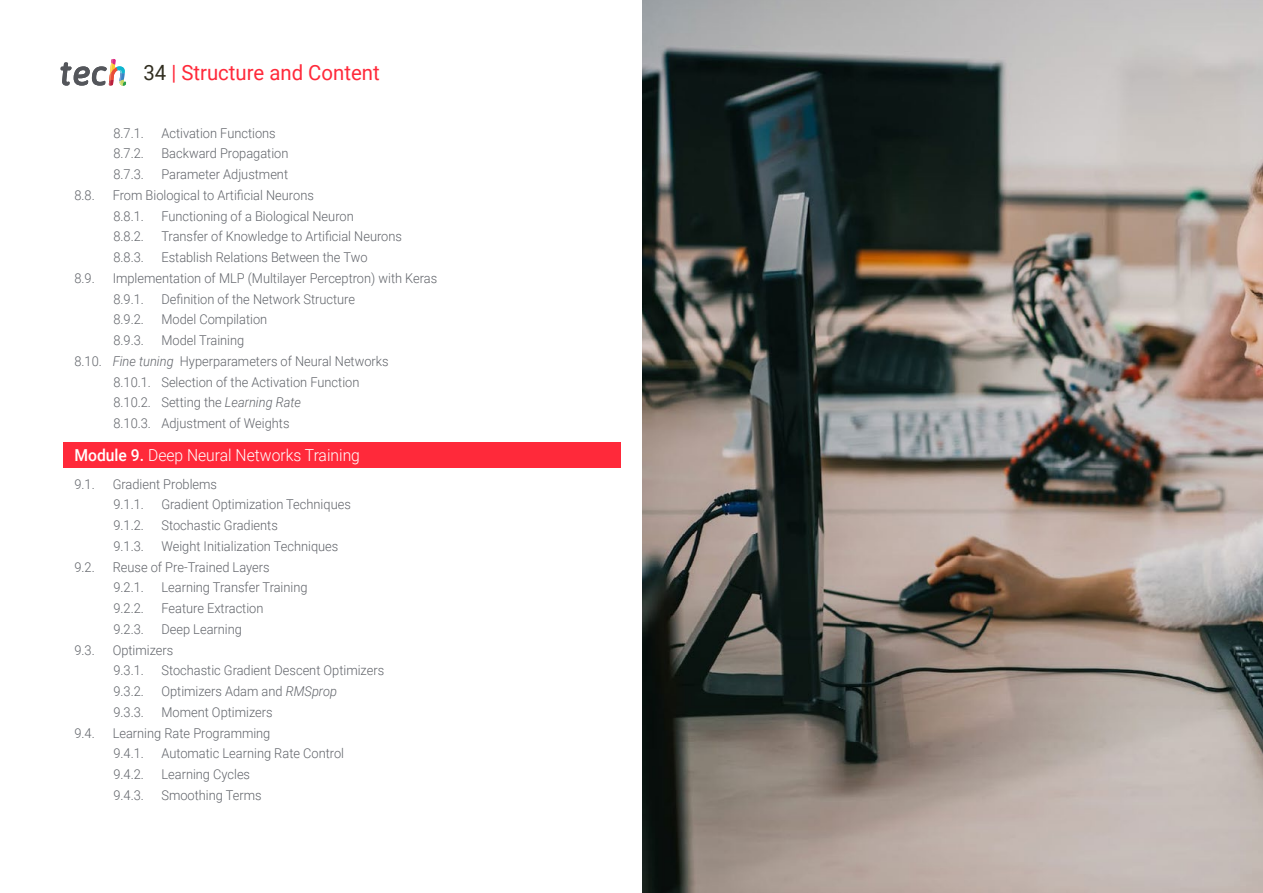
<style>
.page{position:relative;width:1263px;height:893px;background:#fff}
.page>*{position:absolute;margin:0;border:0;box-sizing:border-box;transform-origin:0 0}
.t1{font:21px "Roboto";color:#ff293a}
.t2{font:300 16.5px "Roboto";color:#fff;scale:.95 1}
.t3{font:300 13.5px/20.7px "Roboto";color:#61646a;scale:.95 1}
.s1{color:#312e20}
.s2{font-style:italic}
.s3{font-weight:500}
</style>
<div class="page">
<div style="left:63px;top:443px;width:557px;height:25px;background:#ff293a"></div>
<img style="left:642px;top:0;width:621px;height:893px">
<svg style="left:61px;top:59px;width:65px;height:27px"></svg>
<h1 class="t1" style="left:144px;top:57px;width:238px"><span class="s1">34</span> | Structure and Content</h1>
<p class="t3" style="left:113px;top:122px;width:34px">8.7.1.</p>
<p class="t3" style="left:161px;top:122px;width:122px">Activation Functions</p>
<p class="t3" style="left:113px;top:143px;width:34px">8.7.2.</p>
<p class="t3" style="left:161px;top:143px;width:135px">Backward Propagation</p>
<p class="t3" style="left:113px;top:164px;width:34px">8.7.3.</p>
<p class="t3" style="left:161px;top:164px;width:135px">Parameter Adjustment</p>
<p class="t3" style="left:74px;top:184px;width:23px">8.8.</p>
<p class="t3" style="left:113px;top:184px;width:213px">From Biological to Artificial Neurons<br>8.8.1.</p>
<p class="t3" style="left:161px;top:205px;width:204px">Functioning of a Biological Neuron</p>
<p class="t3" style="left:113px;top:226px;width:34px">8.8.2.</p>
<p class="t3" style="left:161px;top:226px;width:255px">Transfer of Knowledge to Artificial Neurons</p>
<p class="t3" style="left:113px;top:247px;width:34px">8.8.3.</p>
<p class="t3" style="left:161px;top:247px;width:218px">Establish Relations Between the Two</p>
<p class="t3" style="left:74px;top:267px;width:23px">8.9.</p>
<p class="t3" style="left:113px;top:267px;width:343px">Implementation of MLP (Multilayer Perceptron) with Keras<br>8.9.1.</p>
<p class="t3" style="left:161px;top:288px;width:205px">Definition of the Network Structure</p>
<p class="t3" style="left:113px;top:309px;width:34px">8.9.2.</p>
<p class="t3" style="left:161px;top:309px;width:113px">Model Compilation</p>
<p class="t3" style="left:113px;top:330px;width:34px">8.9.3.</p>
<p class="t3" style="left:161px;top:330px;width:89px">Model Training</p>
<p class="t3" style="left:74px;top:350px;width:332px">8.10. <span class="s2">Fine tuning</span> Hyperparameters of Neural Networks</p>
<p class="t3" style="left:113px;top:371px;width:260px">8.10.1. Selection of the Activation Function</p>
<p class="t3" style="left:113px;top:392px;width:199px">8.10.2. Setting the <span class="s2">Learning Rate</span></p>
<p class="t3" style="left:113px;top:413px;width:187px">8.10.3. Adjustment of Weights</p>
<p class="t2" style="left:74px;top:444px;width:302px"><span class="s3">Module 9.</span> Deep Neural Networks Training</p>
<p class="t3" style="left:74px;top:473px;width:23px">9.1.</p>
<p class="t3" style="left:113px;top:473px;width:111px">Gradient Problems<br>9.1.1.</p>
<p class="t3" style="left:161px;top:494px;width:201px">Gradient Optimization Techniques</p>
<p class="t3" style="left:113px;top:514px;width:34px">9.1.2.</p>
<p class="t3" style="left:161px;top:514px;width:124px">Stochastic Gradients</p>
<p class="t3" style="left:113px;top:535px;width:34px">9.1.3.</p>
<p class="t3" style="left:161px;top:535px;width:188px">Weight Initialization Techniques</p>
<p class="t3" style="left:74px;top:556px;width:23px">9.2.</p>
<p class="t3" style="left:113px;top:556px;width:167px">Reuse of Pre-Trained Layers<br>9.2.1.</p>
<p class="t3" style="left:161px;top:577px;width:155px">Learning Transfer Training</p>
<p class="t3" style="left:113px;top:597px;width:34px">9.2.2.</p>
<p class="t3" style="left:161px;top:597px;width:109px">Feature Extraction</p>
<p class="t3" style="left:113px;top:618px;width:34px">9.2.3.</p>
<p class="t3" style="left:161px;top:618px;width:86px">Deep Learning</p>
<p class="t3" style="left:74px;top:639px;width:23px">9.3.</p>
<p class="t3" style="left:113px;top:639px;width:65px">Optimizers<br>9.3.1.</p>
<p class="t3" style="left:161px;top:660px;width:236px">Stochastic Gradient Descent Optimizers</p>
<p class="t3" style="left:113px;top:680px;width:34px">9.3.2.</p>
<p class="t3" style="left:161px;top:680px;width:186px">Optimizers Adam and <span class="s2">RMSprop</span></p>
<p class="t3" style="left:113px;top:701px;width:34px">9.3.3.</p>
<p class="t3" style="left:161px;top:701px;width:118px">Moment Optimizers</p>
<p class="t3" style="left:74px;top:722px;width:23px">9.4.</p>
<p class="t3" style="left:113px;top:722px;width:168px">Learning Rate Programming<br>9.4.1.</p>
<p class="t3" style="left:161px;top:743px;width:194px">Automatic Learning Rate Control</p>
<p class="t3" style="left:113px;top:763px;width:34px">9.4.2.</p>
<p class="t3" style="left:161px;top:763px;width:95px">Learning Cycles</p>
<p class="t3" style="left:113px;top:784px;width:34px">9.4.3.</p>
<p class="t3" style="left:161px;top:784px;width:107px">Smoothing Terms</p>
</div>
